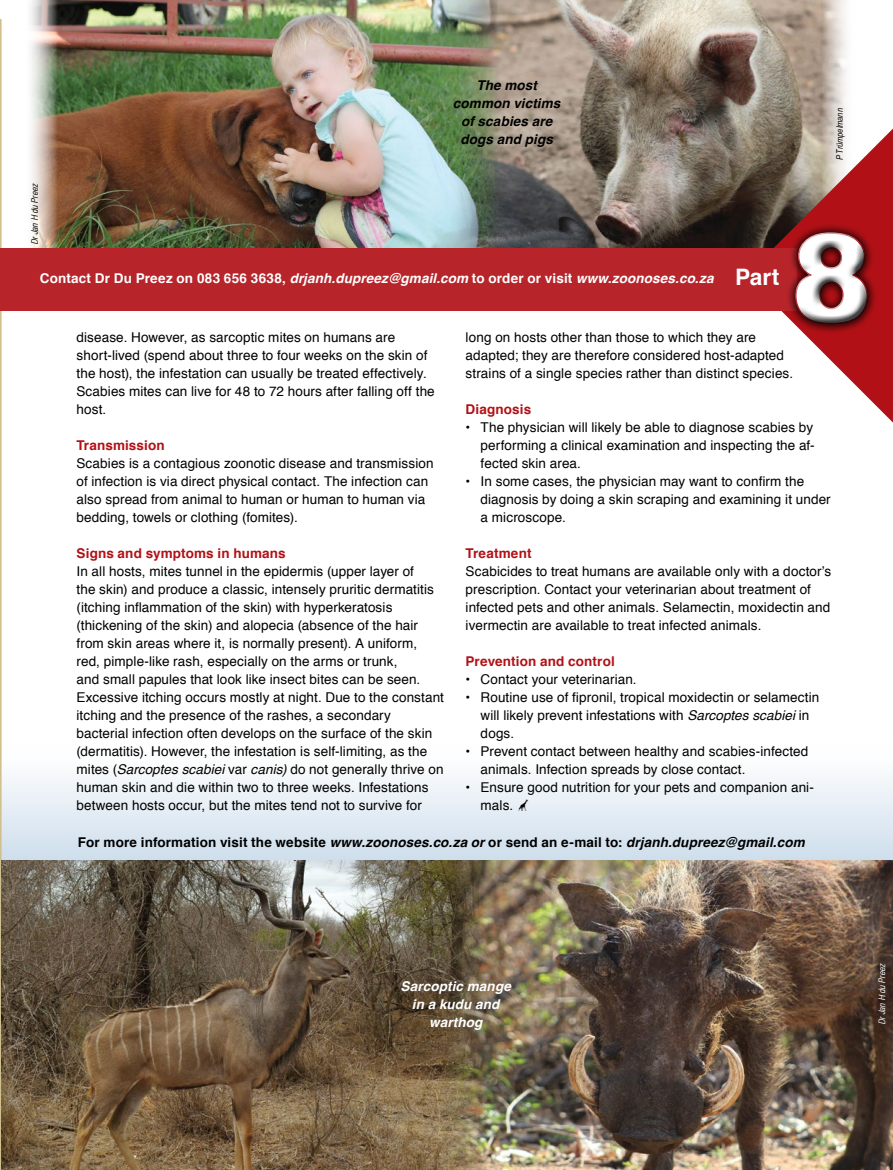
<style>
.page{position:relative;width:893px;height:1170px;background:#fff}
.page>*{position:absolute;margin:0;border:0;box-sizing:border-box;transform-origin:0 0}
.t1{font:900 122.1px "Arial";color:#fff}
.t2{font:700 22.65px "Helvetica";color:#fff}
.t3{font:19.5px "Animals 1";color:#000}
.t4{font:13.5px/18px "Helvetica";letter-spacing:.01em;color:#000}
.t5{font:700 13.5px "Helvetica";letter-spacing:.01em;color:#000}
.t6{font:700 13.5px "Helvetica";letter-spacing:.015em;color:#fff}
.t7{font:700 13.5px "Helvetica";letter-spacing:.01em;color:#b11116}
.t8{font:italic 700 13.5px/18px "Helvetica";letter-spacing:.01em;color:#000;text-align:center}
.t9{font:italic 700 13.5px/18px "Helvetica";letter-spacing:.01em;color:#fff;text-align:center}
.t10{font:9px "Helvetica CY Oblique";color:#000}
.t11{font:9px "Helvetica CY Oblique";color:#fff}
.t12{font:italic 9px "Arial Narrow";color:#000}
.s1{font-style:italic}
</style>
<div class="page">
<img style="left:24px;top:0;width:421px;height:249px">
<img style="left:445px;top:0;width:402px;height:249px">
<svg style="left:2px;top:778px;width:891px;height:82px;fill:#e1ebf3"></svg>
<svg style="left:0;top:19px;width:2px;height:1150px;background:#d6caa0"></svg>
<svg style="left:746px;top:129px;width:147px;height:293px"></svg>
<div style="left:0;top:249px;width:797px;height:62px;background:#b7252b"></div>
<div style="left:785px;top:223px;width:93px;height:111px;background:#000;opacity:.75"></div>
<div style="left:787px;top:223px;width:84px;height:93px;background:#fff;opacity:.75"></div>
<div style="left:792px;top:240px;width:85px;height:93px;background:#000;opacity:.75"></div>
<img style="left:0;top:233px;width:17px;height:99px">
<img style="left:1px;top:860px;width:431px;height:309px">
<img style="left:432px;top:860px;width:461px;height:309px">
<p class="t10" style="left:29px;top:244px;width:63px;rotate:-90deg">Dr Jan H du Preez</p>
<p class="t8" style="left:453px;top:76px;width:109px">The most common victims of scabies are dogs and pigs</p>
<p class="t6" style="left:40px;top:268px;width:675px">Contact Dr Du Preez on 083 656 3638, <span class="s1">drjanh.dupreez@gmail.com</span> to order or visit <span class="s1">www.zoonoses.co.za</span></p>
<p class="t12" style="left:833px;top:160px;width:53px;rotate:-90deg">P Trümpelmann</p>
<h2 class="t2" style="left:735px;top:259px;width:46px">Part</h2>
<h1 class="t1" style="left:791px;top:190px;width:83px">8</h1>
<p class="t4" style="left:466px;top:329px;width:329px">long on hosts other than those to which they are adapted; they are therefore considered host-adapted strains of a single species rather than distinct species.</p>
<p class="t7" style="left:466px;top:398px;width:67px">Diagnosis</p>
<p class="t4" style="left:481px;top:419px;width:336px;text-indent:-15px">• The physician will likely be able to diagnose scabies by performing a clinical examination and inspecting the af&shy;fected skin area.</p>
<p class="t4" style="left:481px;top:473px;width:352px;text-indent:-15px">• In some cases, the physician may want to confirm the diagnosis by doing a skin scraping and examining it under a microscope.</p>
<p class="t7" style="left:466px;top:542px;width:67px">Treatment</p>
<p class="t4" style="left:466px;top:563px;width:367px">Scabicides to treat humans are available only with a doctor’s prescription. Contact your veterinarian about treatment of infected pets and other animals. Selamectin, moxidectin and ivermectin are available to treat infected animals.</p>
<p class="t7" style="left:466px;top:650px;width:151px">Prevention and control</p>
<p class="t4" style="left:466px;top:671px;width:173px">• Contact your veterinarian.</p>
<p class="t4" style="left:481px;top:689px;width:340px;text-indent:-15px">• Routine use of fipronil, tropical moxidectin or selamectin will likely prevent infestations with <span class="s1">Sarcoptes scabiei</span> in dogs.</p>
<p class="t4" style="left:481px;top:743px;width:329px;text-indent:-15px">• Prevent contact between healthy and scabies-infected animals. Infection spreads by close contact.</p>
<p class="t4" style="left:481px;top:779px;width:335px;text-indent:-15px">• Ensure good nutrition for your pets and companion ani&shy;mals.</p>
<p class="t4" style="left:77px;top:329px;width:360px">disease. However, as sarcoptic mites on humans are short-lived (spend about three to four weeks on the skin of the host), the infestation can usually be treated effectively.<br>Scabies mites can live for 48 to 72 hours after falling off the host.</p>
<p class="t7" style="left:77px;top:434px;width:90px">Transmission</p>
<p class="t4" style="left:77px;top:455px;width:359px">Scabies is a contagious zoonotic disease and transmission of infection is via direct physical contact. The infection can also spread from animal to human or human to human via bedding, towels or clothing (fomites).</p>
<p class="t7" style="left:77px;top:542px;width:211px">Signs and symptoms in humans</p>
<p class="t4" style="left:77px;top:563px;width:369px">In all hosts, mites tunnel in the epidermis (upper layer of<br>the skin) and produce a classic, intensely pruritic dermatitis (itching inflammation of the skin) with hyperkeratosis (thickening of the skin) and alopecia (absence of the hair from skin areas where it, is normally present). A uniform, red, pimple-like rash, especially on the arms or trunk,<br>and small papules that look like insect bites can be seen.<br>Excessive itching occurs mostly at night. Due to the constant itching and the presence of the rashes, a secondary bacterial infection often develops on the surface of the skin (dermatitis). However, the infestation is self-limiting, as the mites (<span class="s1">Sarcoptes scabiei</span> var <span class="s1">canis)</span> do not generally thrive on human skin and die within two to three weeks. Infestations between hosts occur, but the mites tend not to survive for</p>
<h3 class="t3" style="left:519px;top:793px;width:11px">3</h3>
<p class="t5" style="left:78px;top:830px;width:728px">For more information visit the website <span class="s1">www.zoonoses.co.za or</span> or send an e-mail to: <span class="s1">drjanh.dupreez@gmail.com</span></p>
<p class="t9" style="left:401px;top:976px;width:112px">Sarcoptic mange in a kudu and warthog</p>
<p class="t11" style="left:877px;top:1024px;width:63px;rotate:-90deg">Dr Jan H du Preez</p>
</div>
